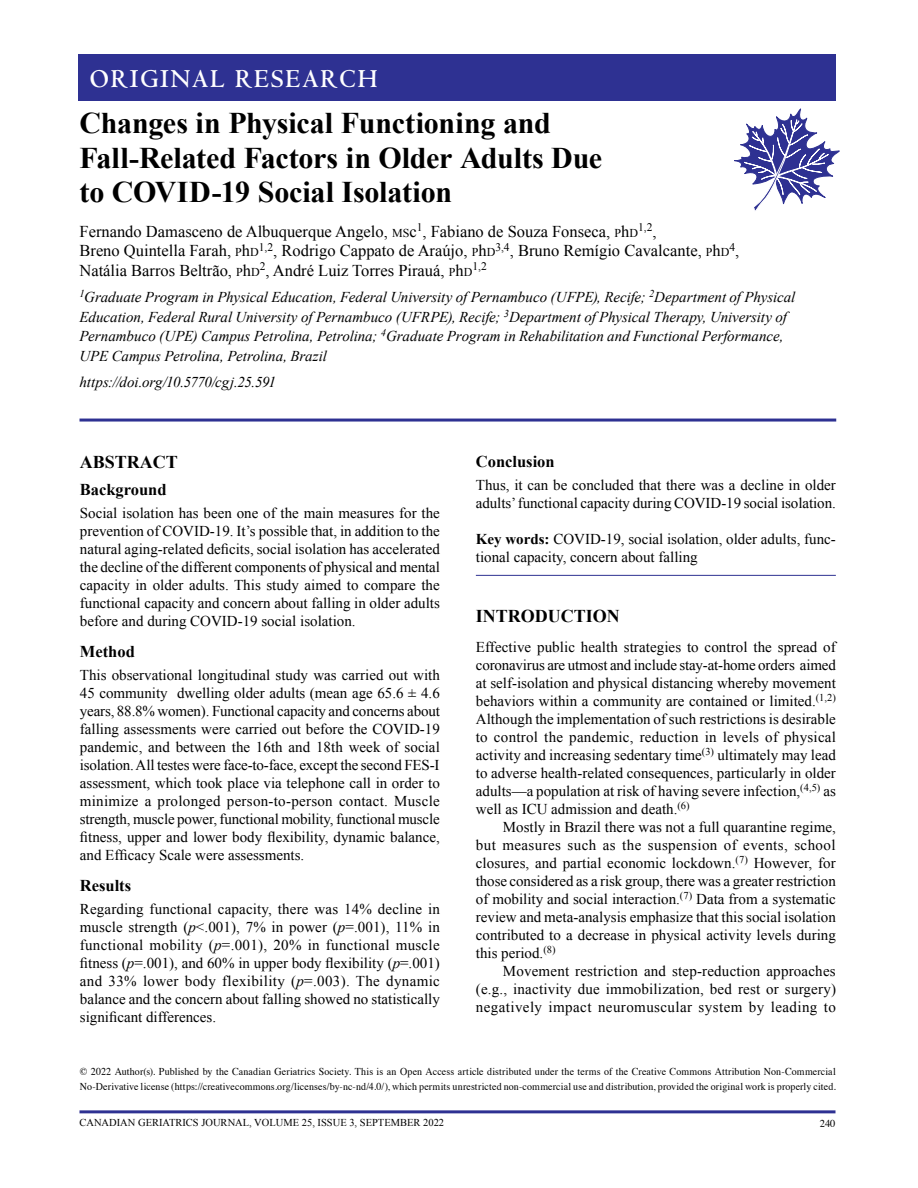
<style>
.page{position:relative;width:918px;height:1188px;background:#fff}
.page>*{position:absolute;margin:0;border:0;box-sizing:border-box;transform-origin:0 0}
.Title{font:700 30px/34.5px "Times New Roman";letter-spacing:-.005em;color:#000}
.t1{font:700 27px "Centaur";letter-spacing:.075em;color:#fff;scale:.96 1}
.HeadingLevel1{font:700 18px "Times New Roman";color:#000}
.Authors{font:16.5px "Times New Roman";color:#000}
.HeadingLevel2{font:700 16.5px "Times New Roman";color:#000}
.BodyText_NoIndent{font:15px/18px "Times New Roman";color:#000;text-align:justify}
.BodyText_Indent{font:15px/18px "Times New Roman";letter-spacing:.005em;color:#000;text-align:justify}
.OpenPg_Destinations{font:italic 15px/19.5px "Times New Roman";letter-spacing:-.005em;color:#000}
.KeyWord_RuleBelow{font:15px/18px "Times New Roman";color:#000}
.Authors-2{font:11.55px "Times New Roman";color:#000}
.t2{font:10.5px/15px "Times";letter-spacing:.015em;color:#000;scale:.95 1}
.t3{font:10.5px "Times New Roman";color:#000}
.t4{font:10.5px "Times";letter-spacing:.015em;color:#000}
.s1{font-size:12px}
.s2{font-size:16.5px}
.s3{font-style:italic}
.s4{font-weight:700}
</style>
<div class="page">
<hr style="left:80px;top:1110px;width:756px;height:3px;background:#2e3192">
<div style="left:78px;top:54px;width:758px;height:46px;background:#2e3192"></div>
<hr style="left:476px;top:575px;width:360px;height:1px;background:#2e3192">
<hr style="left:80px;top:419px;width:756px;height:3px;background:#2e3192">
<svg style="left:734px;top:108px;width:106px;height:103px"></svg>
<p class="t1" style="left:90px;top:64px;width:301px">ORIGINAL RESEARCH</p>
<p class="Title" style="left:80px;top:105px;width:524px">Changes in Physical Functioning and<br>Fall-Related Factors in Older Adults Due to COVID-19 Social Isolation</p>
<p class="Authors" style="left:80px;top:220px;width:560px">Fernando Damasceno de Albuquerque Angelo, <span class="s1">MS</span>c<sup>1</sup>, Fabiano de Souza Fonseca, <span class="s1">P</span>h<span class="s1">D</span></p>
<p class="Authors-2" style="left:638px;top:220px;width:20px">1,2<span class="s2">,</span></p>
<p class="Authors" style="left:80px;top:240px;width:651px">Breno Quintella Farah, <span class="s1">P</span>h<span class="s1">D</span><sup>1,2</sup>, Rodrigo Cappato de Araújo, <span class="s1">P</span>h<span class="s1">D</span><sup>3,4</sup>, Bruno Remígio Cavalcante, <span class="s1">P</span>h<span class="s1">D</span></p>
<p class="Authors-2" style="left:729px;top:239px;width:11px">4<span class="s2">,</span></p>
<p class="Authors" style="left:80px;top:259px;width:394px">Natália Barros Beltrão, <span class="s1">P</span>h<span class="s1">D</span><sup>2</sup>, André Luiz Torres Pirauá, <span class="s1">P</span>h<span class="s1">D</span></p>
<p class="Authors-2" style="left:472px;top:259px;width:16px">1,2</p>
<p class="OpenPg_Destinations" style="left:80px;top:287px;width:717px"><sup>1</sup>Graduate Program in Physical Education, Federal University of Pernambuco (UFPE), Recife; <sup>2</sup>Department of Physical Education, Federal Rural University of Pernambuco (UFRPE), Recife; <sup>3</sup>Department of Physical Therapy, University of Pernambuco (UPE) Campus Petrolina, Petrolina; <sup>4</sup>Graduate Program in Rehabilitation and Functional Performance, UPE Campus Petrolina, Petrolina, Brazil</p>
<p class="OpenPg_Destinations" style="left:80px;top:372px;width:198px">https://doi.org/10.5770/cgj.25.591</p>
<p class="HeadingLevel1" style="left:80px;top:450px;width:100px">ABSTRACT</p>
<p class="HeadingLevel2" style="left:80px;top:478px;width:88px">Background</p>
<p class="BodyText_NoIndent" style="left:80px;top:503px;width:362px">Social isolation has been one of the main measures for the prevention of COVID-19. It’s possible that, in addition to the natural aging-related deficits, social isolation has accelerated the decline of the different components of physical and mental capacity in older adults. This study aimed to compare the functional capacity and concern about falling in older adults before and during COVID-19 social isolation.</p>
<p class="HeadingLevel2" style="left:80px;top:640px;width:56px">Method</p>
<p class="BodyText_NoIndent" style="left:80px;top:665px;width:362px">This observational longitudinal study was carried out with 45 community dwelling older adults (mean age 65.6 ± 4.6 years, 88.8% women). Functional capacity and concerns about falling assessments were carried out before the COVID-19 pandemic, and between the 16th and 18th week of social isolation. All testes were face-to-face, except the second FES-I assessment, which took place via telephone call in order to minimize a prolonged person-to-person contact. Muscle strength, muscle power, functional mobility, functional muscle fitness, upper and lower body flexibility, dynamic balance, and Efficacy Scale were assessments.</p>
<p class="HeadingLevel2" style="left:80px;top:874px;width:53px">Results</p>
<p class="BodyText_NoIndent" style="left:80px;top:899px;width:362px">Regarding functional capacity, there was 14% decline in muscle strength (<span class="s3">p</span>&lt;.001), 7% in power (<span class="s3">p</span>=.001), 11% in functional mobility (<span class="s3">p</span>=.001), 20% in functional muscle fitness (<span class="s3">p</span>=.001), and 60% in upper body flexibility (<span class="s3">p</span>=.001) and 33% lower body flexibility (<span class="s3">p</span>=.003). The dynamic balance and the concern about falling showed no statistically significant differences.</p>
<p class="HeadingLevel2" style="left:476px;top:450px;width:80px">Conclusion</p>
<p class="BodyText_NoIndent" style="left:476px;top:475px;width:362px">Thus, it can be concluded that there was a decline in older adults’ functional capacity during COVID-19 social isolation.</p>
<p class="KeyWord_RuleBelow" style="left:476px;top:529px;width:361px"><span class="s4">Key words:</span> COVID-19, social isolation, older adults, func&shy;tional capacity, concern about falling</p>
<p class="HeadingLevel1" style="left:476px;top:603px;width:145px">INTRODUCTION</p>
<p class="BodyText_NoIndent" style="left:476px;top:637px;width:362px">Effective public health strategies to control the spread of coronavirus are utmost and include stay-at-home orders aimed at self-isolation and physical distancing whereby movement behaviors within a community are contained or limited.<sup>(1,2)<br></sup>Although the implementation of such restrictions is desirable to control the pandemic, reduction in levels of physical activity and increasing sedentary time<sup>(3)</sup> ultimately may lead to adverse health-related consequences, particularly in older adults—a population at risk of having severe infection,<sup>(4,5)</sup> as well as ICU admission and death.<sup>(6)</sup></p>
<p class="BodyText_Indent" style="left:476px;top:817px;width:362px;text-indent:27px">Mostly in Brazil there was not a full quarantine regime, but measures such as the suspension of events, school closures, and partial economic lockdown.<sup>(7)</sup> However, for those considered as a risk group, there was a greater restriction of mobility and social interaction.<sup>(7)</sup> Data from a systematic review and meta-analysis emphasize that this social isolation contributed to a decrease in physical activity levels during this period.<sup>(8)</sup></p>
<p class="BodyText_Indent" style="left:476px;top:961px;width:362px;text-indent:27px">Movement restriction and step-reduction approaches (e.g., inactivity due immobilization, bed rest or surgery) negatively impact neuromuscular system by leading to</p>
<p class="t2" style="left:80px;top:1063px;width:797px">© 2022 Author(s). Published by the Canadian Geriatrics Society. This is an Open Access article distributed under the terms of the Creative Commons Attribution Non-Commercial<br>No-Derivative license (https://creativecommons.org/licenses/by-nc-nd/4.0/), which permits unrestricted non-commercial use and distribution, provided the original work is properly cited.</p>
<p class="t3" style="left:80px;top:1116px;width:366px">CANADIAN GERIATRICS JOURNAL, VOLUME 25, ISSUE 3, SEPTEMBER 2022</p>
<p class="t4" style="left:820px;top:1114px;width:17px">240</p>
</div>
